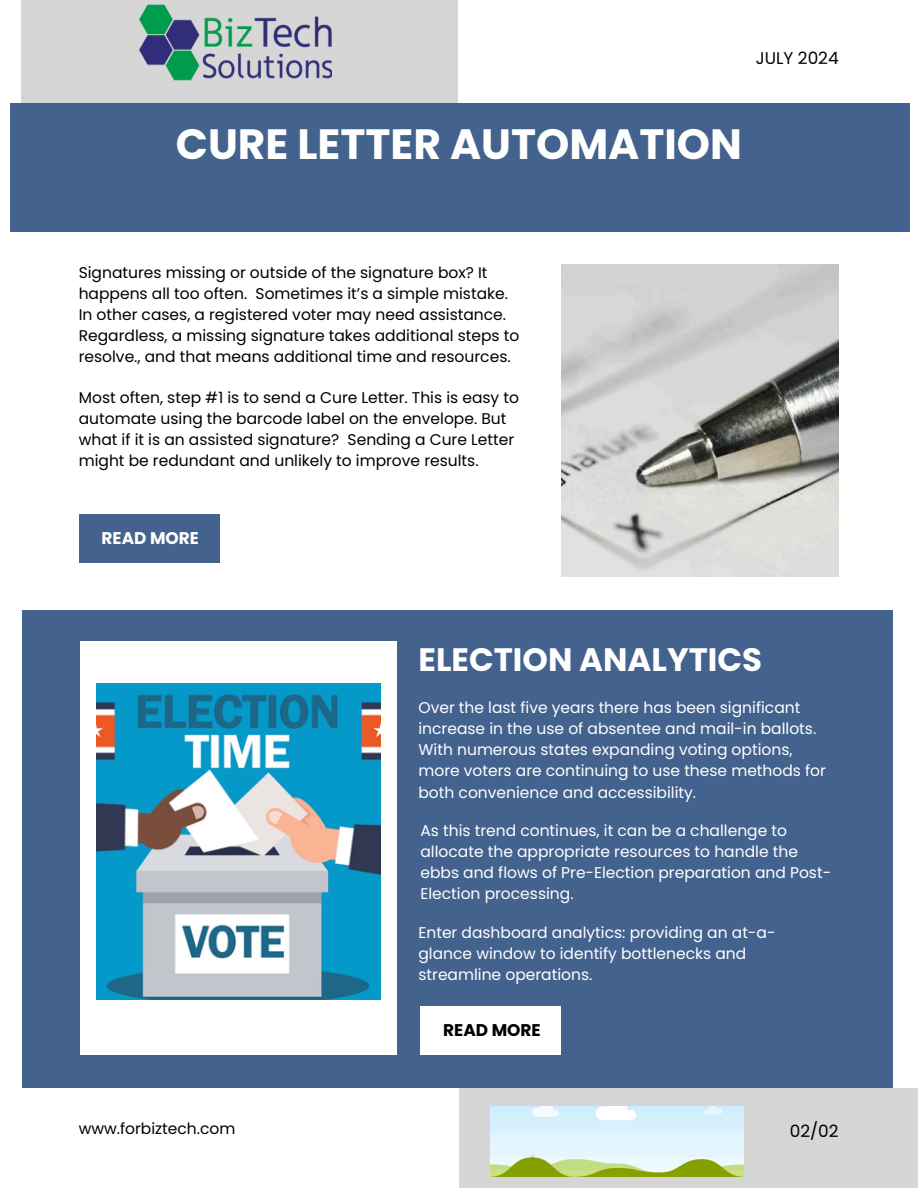
<style>
.page{position:relative;width:918px;height:1188px;background:#fff}
.page>*{position:absolute;margin:0;border:0;box-sizing:border-box;transform-origin:0 0}
.t1{font:700 42.3px "Poppins";color:#fff}
.t2{font:700 32.4px "Poppins";color:#fff}
.t3{font:16.95px "Poppins";color:#000}
.t4{font:700 16.95px "Poppins";color:#000}
.t5{font:700 16.95px "Poppins";color:#fff}
.t6{font:15.45px/21.1px "Poppins";color:#fff}
.t7{font:15.45px/21.1px "Poppins";color:#000}
</style>
<div class="page">
<div style="left:22px;top:611px;width:871px;height:477px;background:#43628e"></div>
<div style="left:80px;top:642px;width:317px;height:413px;background:#fff"></div>
<div style="left:10px;top:103px;width:900px;height:129px;background:#43628e"></div>
<img style="left:96px;top:684px;width:284px;height:315px">
<img style="left:561px;top:264px;width:278px;height:313px">
<div style="left:420px;top:1006px;width:141px;height:49px;background:#fff"></div>
<div style="left:22px;top:0;width:436px;height:103px;background:#d6d6d6"></div>
<div style="left:459px;top:1088px;width:459px;height:100px;background:#d6d6d6"></div>
<div style="left:79px;top:514px;width:141px;height:48px;background:#43628e"></div>
<img style="left:491px;top:1107px;width:253px;height:69px">
<img style="left:139px;top:5px;width:192px;height:75px">
<p class="t3" style="left:756px;top:46px;width:84px">JULY 2024</p>
<p class="t1" style="left:176px;top:115px;width:568px">CURE LETTER AUTOMATION</p>
<p class="t7" style="left:79px;top:262px;width:442px">Signatures missing or outside of the signature box? It happens all too often. Sometimes it’s a simple mistake.<br>In other cases, a registered voter may need assistance.<br>Regardless, a missing signature takes additional steps to resolve., and that means additional time and resources.</p>
<h2 class="t7" style="left:79px;top:387px;width:442px">Most often, step #1 is to send a Cure Letter. This is easy to automate using the barcode label on the envelope. But what if it is an assisted signature? Sending a Cure Letter might be redundant and unlikely to improve results.</h2>
<h3 class="t5" style="left:101px;top:526px;width:99px">READ MORE</h3>
<h1 class="t2" style="left:418px;top:637px;width:345px">ELECTION ANALYTICS</h1>
<p class="t6" style="left:418px;top:697px;width:409px">Over the last five years there has been significant increase in the use of absentee and mail-in ballots.<br>With numerous states expanding voting options, more voters are continuing to use these methods for both convenience and accessibility.</p>
<p class="t6" style="left:420px;top:820px;width:412px">As this trend continues, it can be a challenge to allocate the appropriate resources to handle the ebbs and flows of Pre-Election preparation and Post-Election processing.</p>
<p class="t6" style="left:418px;top:922px;width:359px">Enter dashboard analytics: providing an at-a&shy;glance window to identify bottlenecks and streamline operations.</p>
<p class="t4" style="left:443px;top:1018px;width:99px">READ MORE</p>
<p class="t7" style="left:79px;top:1118px;width:158px">www.forbiztech.com</p>
<h3 class="t3" style="left:790px;top:1119px;width:50px">02/02</h3>
</div>
